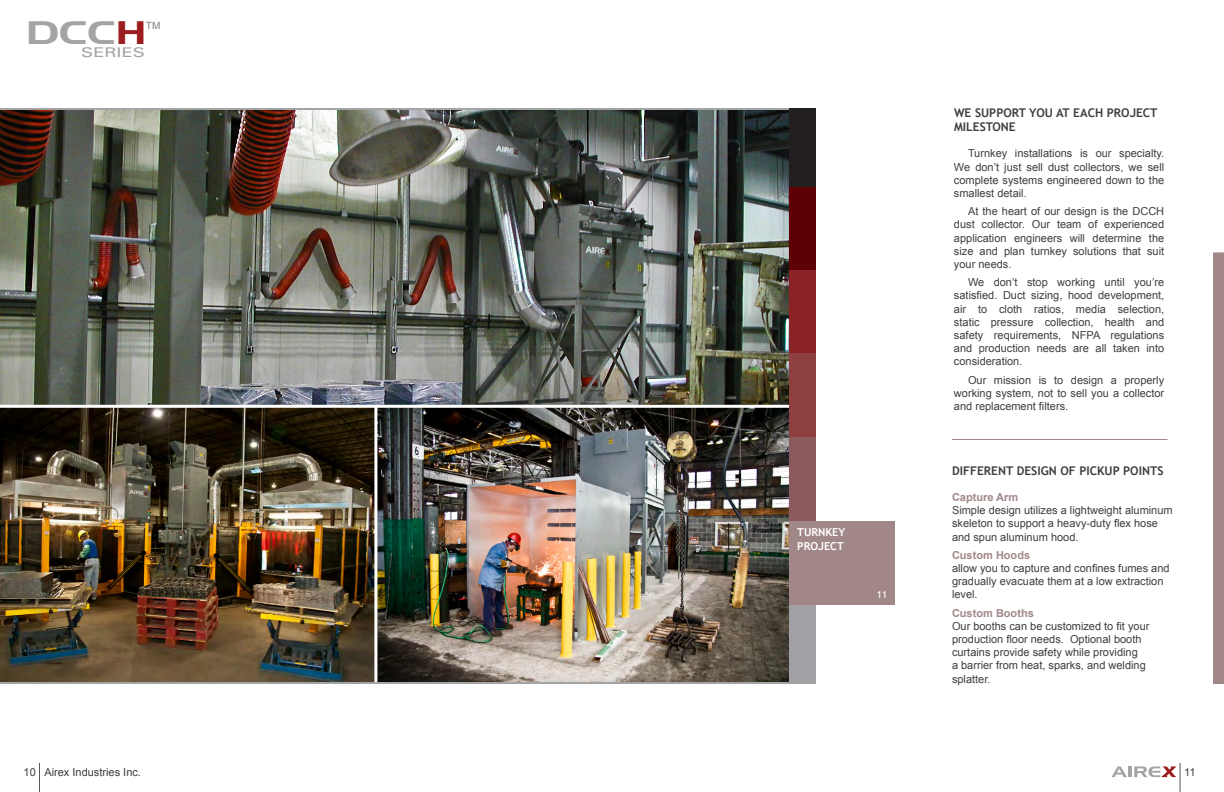
<style>
.page{position:relative;width:1224px;height:792px;background:#fff}
.page>*{position:absolute;margin:0;border:0;box-sizing:border-box;transform-origin:0 0}
.t1{font:31.7px "Aero Regular SWFTE";color:#a3a4a5;scale:1.36 1}
.t2{font:13.4px "Univers";color:#a3a4a5;scale:1.36 1}
.main_title{font:700 12px/14.4px "Trebuchet MS";color:#3e3e3f}
.Paragraphes{font:11px/13.2px "Arial";color:#3e3e3f;text-align:justify}
.main_text{font:11px/13.2px "Arial";color:#3e3e3f}
.Title_Sections{font:700 11px "Trebuchet MS";color:#fff}
.Title_Sections-2{font:10px "Trebuchet MS";color:#fff}
.main_text-2{font:10px "Arial";color:#7e8083}
.s1{color:#9c1e21}
.s2{font-weight:700;color:#a28789}
</style>
<div class="page">
<img style="left:0;top:110px;width:789px;height:295px">
<img style="left:377px;top:408px;width:412px;height:274px">
<img style="left:0;top:408px;width:374px;height:274px">
<hr style="left:0;top:108px;width:816px;height:2px;background:#a3a4a5">
<hr style="left:0;top:682px;width:816px;height:2px;background:#a3a4a5">
<div style="left:1213px;top:252px;width:11px;height:432px;background:#a28789"></div>
<svg style="left:39px;top:763px;width:1px;height:29px"></svg>
<svg style="left:1112px;top:763px;width:69px;height:29px"></svg>
<hr style="left:952px;top:439px;width:216px;height:1px;background:#a28789">
<div style="left:789px;top:187px;width:27px;height:83px;background:#5d0104"></div>
<div style="left:789px;top:108px;width:27px;height:79px;background:#231f20"></div>
<div style="left:789px;top:437px;width:27px;height:84px;background:#8a5a5e"></div>
<div style="left:789px;top:605px;width:27px;height:79px;background:#a1a1a5"></div>
<div style="left:789px;top:270px;width:27px;height:84px;background:#8a2226"></div>
<div style="left:789px;top:354px;width:27px;height:83px;background:#8e3f40"></div>
<div style="left:789px;top:521px;width:106px;height:84px;background:#a28789"></div>
<p class="t1" style="left:26px;top:14px;width:90px">DCC<span class="s1">H</span></p>
<p class="main_text-2" style="left:146px;top:19px;width:16px">TM</p>
<p class="t2" style="left:81px;top:44px;width:48px">SERIES</p>
<p class="Title_Sections" style="left:797px;top:526px;width:50px">TURNKEY</p>
<p class="Title_Sections" style="left:797px;top:539px;width:48px">PROJECT</p>
<p class="Title_Sections-2" style="left:877px;top:588px;width:12px">11</p>
<p class="main_title" style="left:954px;top:105px;width:205px">WE SUPPORT YOU AT EACH PROJECT<br>MILESTONE</p>
<p class="Paragraphes" style="left:954px;top:147px;width:212px;text-indent:14px">Turnkey installations is our specialty.<br>We don’t just sell dust collectors, we sell complete systems engineered down to the smallest detail.</p>
<p class="Paragraphes" style="left:954px;top:205px;width:212px;text-indent:14px">At the heart of our design is the DCCH dust collector. Our team of experienced application engineers will determine the size and plan turnkey solutions that suit your needs.</p>
<p class="Paragraphes" style="left:954px;top:276px;width:212px;text-indent:14px">We don’t stop working until you’re satisfied. Duct sizing, hood development, air to cloth ratios, media selection, static pressure collection, health and safety requirements, NFPA regulations and production needs are all taken into consideration.</p>
<p class="Paragraphes" style="left:954px;top:373px;width:212px;text-indent:14px">Our mission is to design a properly working system, not to sell you a collector and replacement filters.</p>
<p class="main_title" style="left:952px;top:463px;width:213px">DIFFERENT DESIGN OF PICKUP POINTS</p>
<p class="main_text" style="left:952px;top:491px;width:222px"><span class="s2">Capture Arm<br></span>Simple design utilizes a lightweight aluminum skeleton to support a heavy-duty flex hose and spun aluminum hood.</p>
<p class="main_text" style="left:952px;top:549px;width:219px"><span class="s2">Custom Hoods<br></span>allow you to capture and confines fumes and gradually evacuate them at a low extraction level.</p>
<p class="main_text" style="left:952px;top:606px;width:199px"><span class="s2">Custom Booths<br></span>Our booths can be customized to fit your production floor needs. Optional booth curtains provide safety while providing<br>a barrier from heat, sparks, and welding splatter.</p>
<p class="main_text" style="left:24px;top:766px;width:14px">10</p>
<p class="main_text" style="left:1184px;top:766px;width:13px">11</p>
<p class="main_text" style="left:44px;top:766px;width:98px">Airex Industries Inc.</p>
</div>
